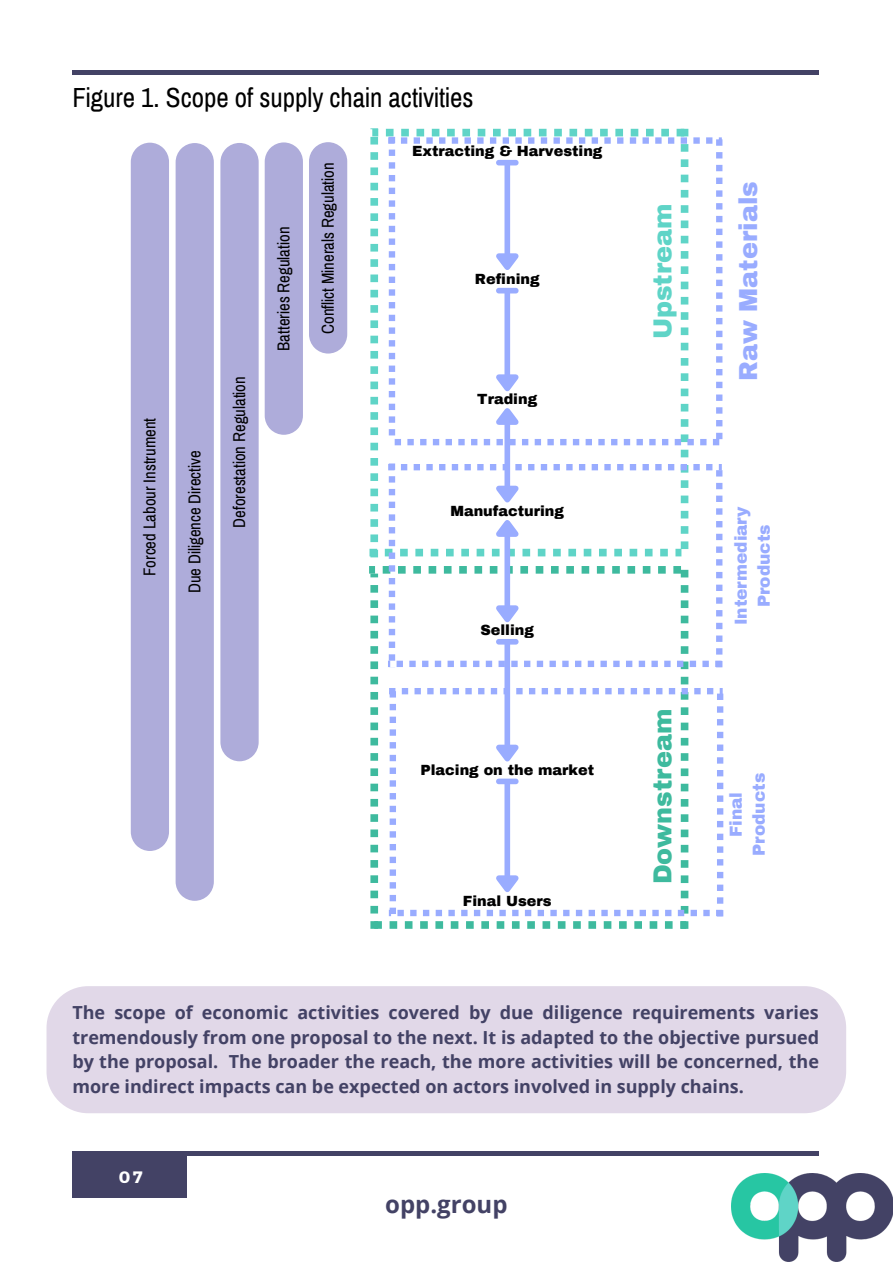
<style>
.page{position:relative;width:893px;height:1264px;background:#fff}
.page>*{position:absolute;margin:0;border:0;box-sizing:border-box;transform-origin:0 0}
.t1{font:27px "Archivo Narrow";color:#000}
.t2{font:900 25.5px "Archivo";color:#99acff}
.t3{font:900 25.5px "Archivo";color:#3eba9e}
.t4{font:900 25.5px "Archivo";color:#5fd4c7}
.t5{font:700 24px "Open Sans";color:#434265}
.t6{font:700 18px/24.8px "Open Sans";color:#434265;text-align:justify}
.t7{font:900 16.95px/23px "Archivo";color:#99acff;text-align:center}
.t8{font:16.8px "Archivo Narrow";color:#000}
.t9{font:700 16.5px "Montserrat";color:#fff}
.t10{font:900 14.4px "Archivo";color:#000}
</style>
<div class="page">
<img style="left:731px;top:1173px;width:161px;height:88px">
<hr style="left:72px;top:1151px;width:747px;height:4px;background:#434265">
<div style="left:72px;top:1151px;width:115px;height:46px;background:#434265"></div>
<hr style="left:72px;top:71px;width:747px;height:3px;background:#434265">
<svg style="left:369px;top:128px;width:354px;height:800px"></svg>
<div style="left:309px;top:142px;width:38px;height:211px;background:#aeacda"></div>
<svg style="left:220px;top:143px;width:39px;height:618px;background:#b1afdb"></svg>
<div style="left:265px;top:142px;width:38px;height:293px;background:#aeacda"></div>
<div style="left:176px;top:143px;width:38px;height:757px;background:#aeacda"></div>
<div style="left:131px;top:143px;width:38px;height:708px;background:#aeacda"></div>
<div style="left:46px;top:986px;width:800px;height:127px;background:#e1d8e8"></div>
<h1 class="t1" style="left:72px;top:84px;width:402px">Figure 1. Scope of supply chain activities</h1>
<p class="t8" style="left:141px;top:576px;width:160px;rotate:-90deg">Forced Labour Instrument</p>
<p class="t8" style="left:185px;top:593px;width:144px;rotate:-90deg">Due Diligence Directive</p>
<p class="t8" style="left:230px;top:527px;width:153px;rotate:-90deg">Deforestation Regulation</p>
<p class="t8" style="left:275px;top:351px;width:125px;rotate:-90deg">Batteries Regulation</p>
<p class="t8" style="left:319px;top:334px;width:173px;rotate:-90deg">Conflict Minerals Regulation</p>
<p class="t10" style="left:412px;top:143px;width:192px">Extracting &amp; Harvesting</p>
<p class="t10" style="left:475px;top:271px;width:66px">Refining</p>
<p class="t10" style="left:477px;top:391px;width:62px">Trading</p>
<p class="t10" style="left:450px;top:503px;width:115px">Manufacturing</p>
<p class="t10" style="left:480px;top:622px;width:55px">Selling</p>
<p class="t10" style="left:420px;top:762px;width:175px">Placing on the market</p>
<p class="t10" style="left:463px;top:892px;width:90px">Final Users</p>
<h2 class="t4" style="left:649px;top:339px;width:137px;rotate:-90deg">Upstream</h2>
<h2 class="t3" style="left:649px;top:884px;width:177px;rotate:-90deg">Downstream</h2>
<h2 class="t2" style="left:734px;top:381px;width:201px;rotate:-90deg">Raw Materials</h2>
<p class="t7" style="left:729px;top:625px;width:120px;rotate:-90deg">Intermediary<br>Products</p>
<p class="t7" style="left:724px;top:856px;width:84px;rotate:-90deg">Final<br>Products</p>
<p class="t6" style="left:72px;top:999px;width:748px">The scope of economic activities covered by due diligence requirements varies tremendously from one proposal to the next. It is adapted to the objective pursued by the proposal. The broader the reach, the more activities will be concerned, the more indirect impacts can be expected on actors involved in supply chains.</p>
<p class="t9" style="left:119px;top:1165px;width:25px">07</p>
<h3 class="t5" style="left:385px;top:1187px;width:124px">opp.group</h3>
</div>
